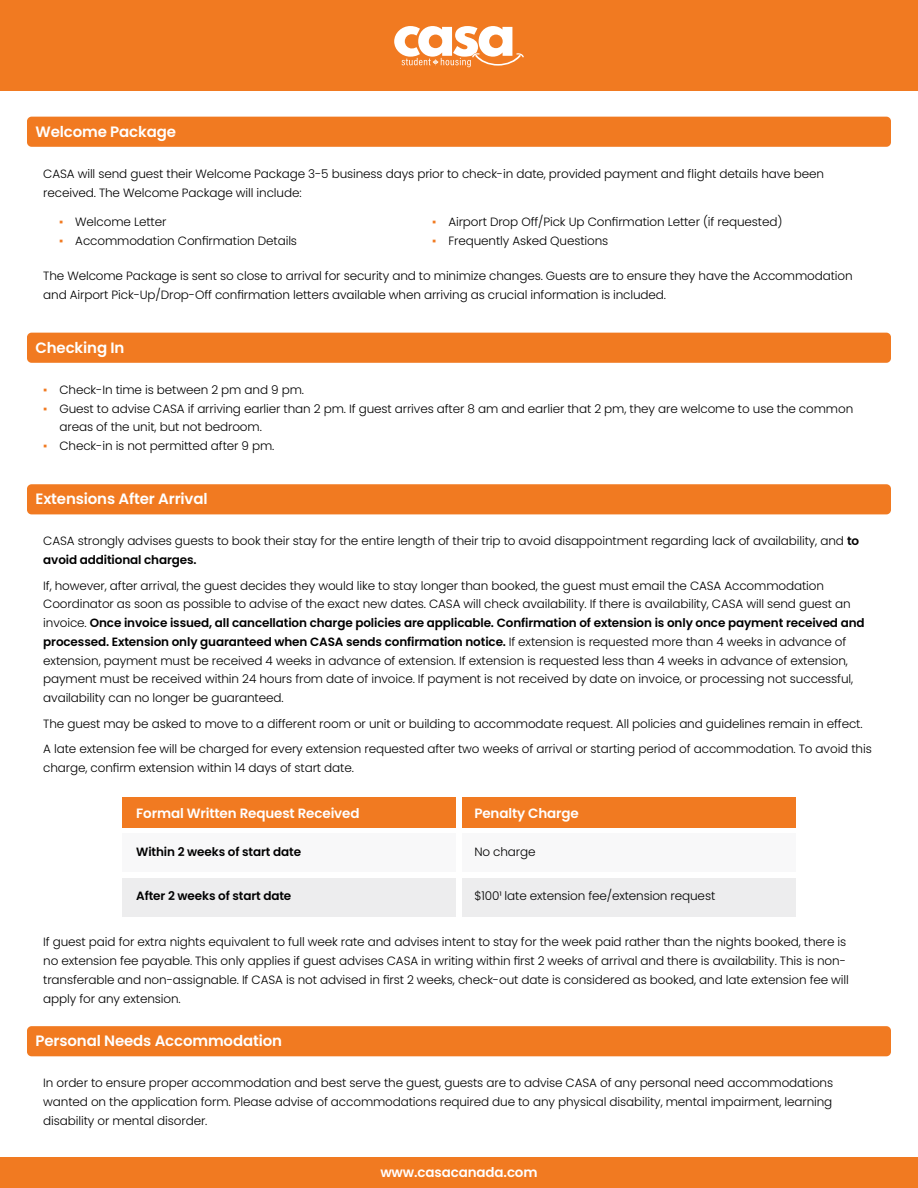
<style>
.page{position:relative;width:918px;height:1188px;background:#fff}
.page>*{position:absolute;margin:0;border:0;box-sizing:border-box;transform-origin:0 0}
.t1{font:600 15px "Poppins";letter-spacing:-.01em;color:#fff}
.t2{font:600 13.5px "Poppins";letter-spacing:-.01em;color:#fff}
.t3{font:300 12px/18.8px "Poppins";letter-spacing:-.01em;color:#000}
.t4{font:600 12px "Poppins";letter-spacing:-.01em;color:#000}
.s1{font-family:"Arial Narrow";font-weight:400;color:#f17a21}
.s2{font-weight:600}
</style>
<div class="page">
<div style="left:0;top:0;width:918px;height:91px;background:#f17a21"></div>
<svg style="left:394px;top:26px;width:130px;height:41px"></svg>
<div style="left:0;top:1158px;width:918px;height:30px;background:#f17a21"></div>
<div style="left:27px;top:117px;width:864px;height:30px;background:#f17a21;border-radius:5px"></div>
<div style="left:27px;top:1026px;width:864px;height:30px;background:#f17a21;border-radius:5px"></div>
<div style="left:27px;top:484px;width:864px;height:30px;background:#f17a21;border-radius:5px"></div>
<div style="left:27px;top:333px;width:864px;height:30px;background:#f17a21;border-radius:5px"></div>
<div style="left:122px;top:798px;width:334px;height:30px;background:#f17a21"></div>
<div style="left:462px;top:798px;width:334px;height:30px;background:#f17a21"></div>
<div style="left:122px;top:833px;width:334px;height:39px;background:#f8f8f9"></div>
<div style="left:122px;top:878px;width:334px;height:39px;background:#ededee"></div>
<div style="left:462px;top:833px;width:334px;height:39px;background:#f8f8f9"></div>
<div style="left:462px;top:878px;width:334px;height:39px;background:#ededee"></div>
<p class="t1" style="left:36px;top:123px;width:142px">Welcome Package</p>
<p class="t3" style="left:43px;top:164px;width:782px">CASA will send guest their Welcome Package 3-5 business days prior to check-in date, provided payment and flight details have been received. The Welcome Package will include:</p>
<p class="t3" style="left:59px;top:212px;width:109px"><span class="s1">▪</span> Welcome Letter</p>
<p class="t3" style="left:59px;top:231px;width:240px"><span class="s1">▪</span> Accommodation Confirmation Details</p>
<p class="t3" style="left:432px;top:212px;width:352px"><span class="s1">▪</span> Airport Drop Off/Pick Up Confirmation Letter (if requested)</p>
<p class="t3" style="left:432px;top:231px;width:178px"><span class="s1">▪</span> Frequently Asked Questions</p>
<p class="t3" style="left:43px;top:267px;width:811px">The Welcome Package is sent so close to arrival for security and to minimize changes. Guests are to ensure they have the Accommodation and Airport Pick-Up/Drop-Off confirmation letters available when arriving as crucial information is included.</p>
<p class="t1" style="left:36px;top:339px;width:90px">Checking In</p>
<p class="t3" style="left:43px;top:380px;width:262px"><span class="s1">▪</span> Check-In time is between 2 pm and 9 pm.</p>
<p class="t3" style="left:59px;top:399px;width:795px;text-indent:-16px"><span class="s1">▪</span> Guest to advise CASA if arriving earlier than 2 pm. If guest arrives after 8 am and earlier that 2 pm, they are welcome to use the common areas of the unit, but not bedroom.</p>
<p class="t3" style="left:43px;top:437px;width:233px"><span class="s1">▪</span> Check-in is not permitted after 9 pm.</p>
<p class="t1" style="left:36px;top:490px;width:174px">Extensions After Arrival</p>
<p class="t3" style="left:43px;top:532px;width:817px">CASA strongly advises guests to book their stay for the entire length of their trip to avoid disappointment regarding lack of availability, and <span class="s2">to avoid additional charges.</span></p>
<p class="t3" style="left:43px;top:576px;width:823px">If, however, after arrival, the guest decides they would like to stay longer than booked, the guest must email the CASA Accommodation Coordinator as soon as possible to advise of the exact new dates. CASA will check availability. If there is availability, CASA will send guest an invoice. <span class="s2">Once invoice issued, all cancellation charge policies are applicable. Confirmation of extension is only once payment received and processed. Extension only guaranteed when CASA sends confirmation notice.</span> If extension is requested more than 4 weeks in advance of extension, payment must be received 4 weeks in advance of extension. If extension is requested less than 4 weeks in advance of extension, payment must be received within 24 hours from date of invoice. If payment is not received by date on invoice, or processing not successful, availability can no longer be guaranteed.</p>
<p class="t3" style="left:43px;top:711px;width:830px;line-height:25.5px">The guest may be asked to move to a different room or unit or building to accommodate request. All policies and guidelines remain in effect.<br>A late extension fee will be charged for every extension requested after two weeks of arrival or starting period of accommodation. To avoid this</p>
<p class="t3" style="left:43px;top:758px;width:312px">charge, confirm extension within 14 days of start date.</p>
<p class="t2" style="left:136px;top:805px;width:225px">Formal Written Request Received</p>
<p class="t2" style="left:474px;top:805px;width:106px">Penalty Charge</p>
<p class="t4" style="left:136px;top:845px;width:166px">Within 2 weeks of start date</p>
<p class="t4" style="left:136px;top:889px;width:157px">After 2 weeks of start date</p>
<p class="t3" style="left:474px;top:887px;width:242px">$100¹ late extension fee/extension request</p>
<p class="t3" style="left:474px;top:843px;width:63px">No charge</p>
<p class="t3" style="left:43px;top:933px;width:807px">If guest paid for extra nights equivalent to full week rate and advises intent to stay for the week paid rather than the nights booked, there is no extension fee payable. This only applies if guest advises CASA in writing within first 2 weeks of arrival and there is availability. This is non&shy;transferable and non-assignable. If CASA is not advised in first 2 weeks, check-out date is considered as booked, and late extension fee will apply for any extension.</p>
<p class="t1" style="left:36px;top:1032px;width:248px">Personal Needs Accommodation</p>
<p class="t3" style="left:43px;top:1074px;width:791px;text-align:justify">In order to ensure proper accommodation and best serve the guest, guests are to advise CASA of any personal need accommodations wanted on the application form. Please advise of accommodations required due to any physical disability, mental impairment, learning disability or mental disorder.</p>
<p class="t2" style="left:380px;top:1164px;width:159px">www.casacanada.com</p>
</div>
